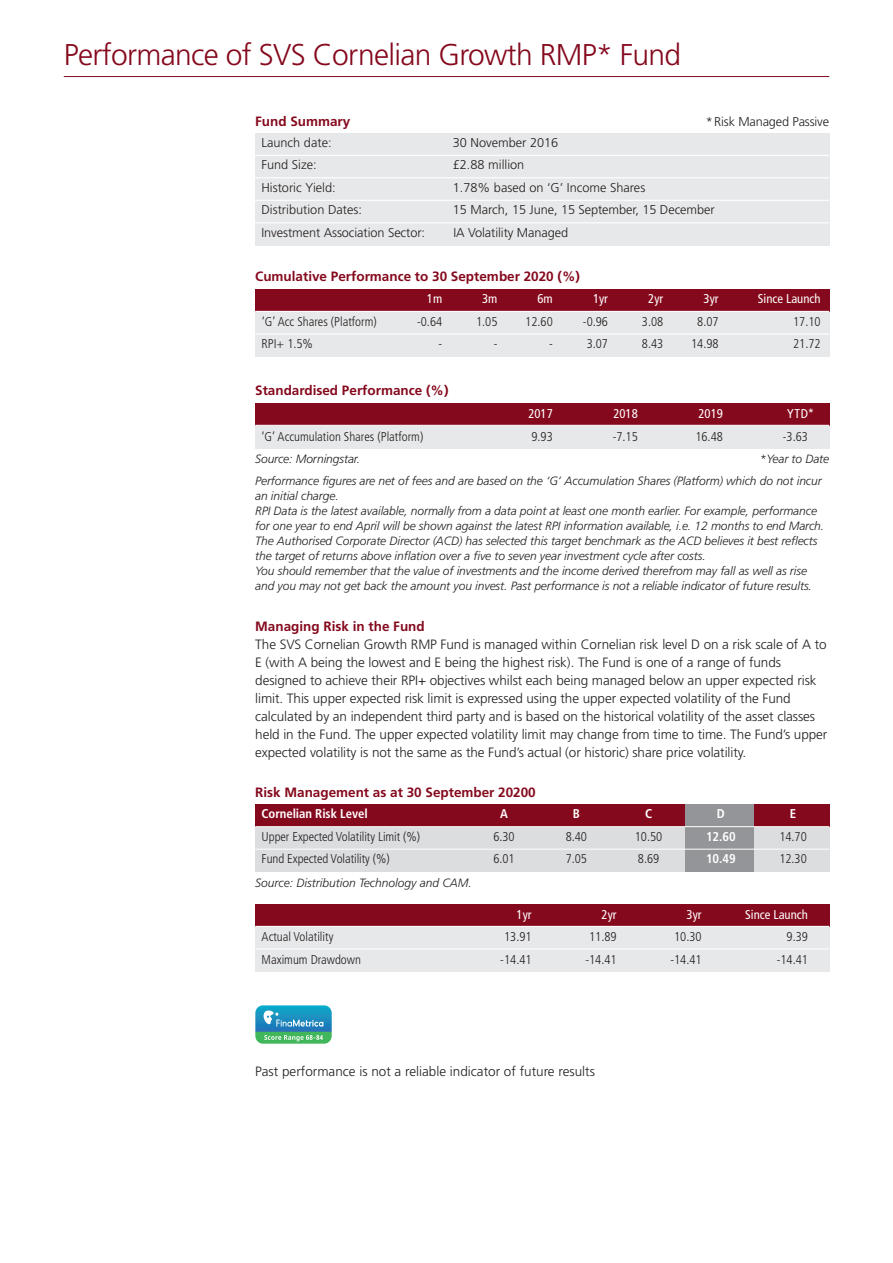
<style>
.page{position:relative;width:893px;height:1263px;background:#fff}
.page>*{position:absolute;margin:0;border:0;box-sizing:border-box;transform-origin:0 0}
.t1{font:300 30px "Frutiger";letter-spacing:-.02em;color:#85091d}
.t2{font:300 13.5px/18px "Frutiger";letter-spacing:-.005em;color:#231f20}
.t3{font:700 13.5px "Frutiger";color:#85091d}
.t4{font:300 condensed 12.75px "Frutiger";color:#231f20}
.t5{font:300 12.75px "Frutiger";letter-spacing:-.005em;color:#231f20}
.t6{font:condensed 12.75px "Frutiger";color:#fff}
.t7{font:700 condensed 12.75px "Frutiger";letter-spacing:-.005em;color:#fff}
.t8{font:italic 300 12px/15px "Frutiger";letter-spacing:-.005em;color:#231f20}
</style>
<div class="page">
<hr style="left:64px;top:76px;width:765px;height:1px;background:#85091d">
<div style="left:255px;top:133px;width:574px;height:112px;background:#e7e8e9"></div>
<hr style="left:255px;top:155px;width:574px;height:1px;background:#fff">
<hr style="left:255px;top:177px;width:574px;height:1px;background:#fff">
<hr style="left:255px;top:200px;width:574px;height:1px;background:#fff">
<hr style="left:255px;top:222px;width:574px;height:1px;background:#fff">
<div style="left:255px;top:827px;width:574px;height:45px;background:#dcdddf"></div>
<div style="left:255px;top:804px;width:574px;height:23px;background:#85091d"></div>
<div style="left:686px;top:804px;width:68px;height:68px;background:#939598"></div>
<hr style="left:255px;top:826px;width:574px;height:1px;background:#fff">
<hr style="left:255px;top:849px;width:574px;height:1px;background:#fff">
<img style="left:255px;top:1006px;width:77px;height:37px">
<div style="left:255px;top:426px;width:574px;height:22px;background:#e7e8e9"></div>
<div style="left:255px;top:403px;width:574px;height:22px;background:#85091d"></div>
<div style="left:255px;top:926px;width:574px;height:45px;background:#e7e8e9"></div>
<div style="left:255px;top:904px;width:574px;height:22px;background:#85091d"></div>
<hr style="left:255px;top:926px;width:574px;height:1px;background:#fff">
<hr style="left:255px;top:948px;width:574px;height:1px;background:#fff">
<div style="left:255px;top:311px;width:574px;height:45px;background:#e7e8e9"></div>
<div style="left:255px;top:289px;width:574px;height:22px;background:#85091d"></div>
<hr style="left:255px;top:311px;width:574px;height:1px;background:#fff">
<hr style="left:255px;top:333px;width:574px;height:1px;background:#fff">
<h1 class="t1" style="left:64px;top:43px;width:619px">Performance of SVS Cornelian Growth RMP* Fund</h1>
<p class="t3" style="left:255px;top:116px;width:97px">Fund Summary</p>
<p class="t5" style="left:706px;top:117px;width:125px">*Risk Managed Passive</p>
<p class="t5" style="left:261px;top:137px;width:72px">Launch date:</p>
<p class="t5" style="left:453px;top:137px;width:107px">30 November 2016</p>
<p class="t5" style="left:261px;top:160px;width:57px">Fund Size:</p>
<p class="t5" style="left:453px;top:160px;width:73px">£2.88 million</p>
<p class="t5" style="left:261px;top:182px;width:76px">Historic Yield:</p>
<p class="t5" style="left:453px;top:182px;width:194px">1.78% based on ‘G’ Income Shares</p>
<p class="t5" style="left:261px;top:205px;width:102px">Distribution Dates:</p>
<p class="t5" style="left:453px;top:205px;width:263px">15 March, 15 June, 15 September, 15 December</p>
<p class="t5" style="left:261px;top:227px;width:165px">Investment Association Sector:</p>
<p class="t5" style="left:453px;top:227px;width:116px">IA Volatility Managed</p>
<p class="t3" style="left:255px;top:271px;width:326px">Cumulative Performance to 30 September 2020 (%)</p>
<p class="t6" style="left:427px;top:294px;width:17px">1m</p>
<p class="t6" style="left:482px;top:294px;width:17px">3m</p>
<p class="t6" style="left:537px;top:294px;width:17px">6m</p>
<p class="t6" style="left:593px;top:294px;width:17px">1yr</p>
<p class="t6" style="left:648px;top:294px;width:17px">2yr</p>
<p class="t6" style="left:703px;top:294px;width:17px">3yr</p>
<p class="t6" style="left:758px;top:294px;width:64px">Since Launch</p>
<p class="t4" style="left:262px;top:316px;width:116px">‘G’ Acc Shares (Platform)</p>
<p class="t4" style="left:417px;top:316px;width:27px">-0.64</p>
<p class="t4" style="left:476px;top:316px;width:23px">1.05</p>
<p class="t4" style="left:525px;top:316px;width:29px">12.60</p>
<p class="t4" style="left:583px;top:316px;width:27px">-0.96</p>
<p class="t4" style="left:642px;top:316px;width:23px">3.08</p>
<p class="t4" style="left:697px;top:316px;width:23px">8.07</p>
<p class="t4" style="left:793px;top:316px;width:29px">17.10</p>
<p class="t4" style="left:261px;top:339px;width:53px">RPI+ 1.5%</p>
<p class="t4" style="left:438px;top:339px;width:5px">-</p>
<p class="t4" style="left:494px;top:339px;width:5px">-</p>
<p class="t4" style="left:549px;top:339px;width:5px">-</p>
<p class="t4" style="left:587px;top:339px;width:23px">3.07</p>
<p class="t4" style="left:642px;top:339px;width:23px">8.43</p>
<p class="t4" style="left:691px;top:339px;width:29px">14.98</p>
<p class="t4" style="left:793px;top:339px;width:29px">21.72</p>
<p class="t3" style="left:255px;top:385px;width:195px">Standardised Performance (%)</p>
<p class="t6" style="left:528px;top:408px;width:26px">2017</p>
<p class="t6" style="left:613px;top:408px;width:26px">2018</p>
<p class="t6" style="left:698px;top:408px;width:26px">2019</p>
<p class="t6" style="left:787px;top:408px;width:29px">YTD*</p>
<p class="t4" style="left:262px;top:431px;width:163px">‘G’ Accumulation Shares (Platform)</p>
<p class="t4" style="left:531px;top:431px;width:23px">9.93</p>
<p class="t4" style="left:613px;top:431px;width:27px">-7.15</p>
<p class="t4" style="left:695px;top:431px;width:29px">16.48</p>
<p class="t4" style="left:783px;top:431px;width:27px">-3.63</p>
<p class="t8" style="left:255px;top:452px;width:106px">Source: Morningstar.</p>
<p class="t8" style="left:255px;top:448px;width:576px;line-height:22.5px;text-indent:505px">*Year to Date<br>Performance figures are net of fees and are based on the ‘G’ Accumulation Shares (Platform) which do not incur</p>
<p class="t8" style="left:255px;top:490px;width:571px">an initial charge.<br>RPI Data is the latest available, normally from a data point at least one month earlier. For example, performance for one year to end April will be shown against the latest RPI information available, i.e. 12 months to end March.<br>The Authorised Corporate Director (ACD) has selected this target benchmark as the ACD believes it best reflects the target of returns above inflation over a five to seven year investment cycle after costs.<br>You should remember that the value of investments and the income derived therefrom may fall as well as rise and you may not get back the amount you invest. Past performance is not a reliable indicator of future results.</p>
<p class="t3" style="left:255px;top:620px;width:171px">Managing Risk in the Fund</p>
<p class="t2" style="left:255px;top:636px;width:574px">The SVS Cornelian Growth RMP Fund is managed within Cornelian risk level D on a risk scale of A to E (with A being the lowest and E being the highest risk). The Fund is one of a range of funds designed to achieve their RPI+ objectives whilst each being managed below an upper expected risk limit. This upper expected risk limit is expressed using the upper expected volatility of the Fund calculated by an independent third party and is based on the historical volatility of the asset classes held in the Fund. The upper expected volatility limit may change from time to time. The Fund’s upper expected volatility is not the same as the Fund’s actual (or historic) share price volatility.</p>
<p class="t3" style="left:255px;top:787px;width:282px">Risk Management as at 30 September 20200</p>
<p class="t7" style="left:262px;top:809px;width:108px">Cornelian Risk Level</p>
<p class="t7" style="left:500px;top:809px;width:9px">A</p>
<p class="t7" style="left:573px;top:809px;width:9px">B</p>
<p class="t7" style="left:645px;top:809px;width:9px">C</p>
<p class="t7" style="left:717px;top:809px;width:10px">D</p>
<p class="t7" style="left:790px;top:809px;width:8px">E</p>
<p class="t4" style="left:262px;top:831px;width:160px">Upper Expected Volatility Limit (%)</p>
<p class="t4" style="left:493px;top:831px;width:23px">6.30</p>
<p class="t4" style="left:566px;top:831px;width:23px">8.40</p>
<p class="t4" style="left:635px;top:831px;width:29px">10.50</p>
<p class="t7" style="left:706px;top:831px;width:31px">12.60</p>
<p class="t4" style="left:779px;top:831px;width:29px">14.70</p>
<p class="t4" style="left:262px;top:854px;width:130px">Fund Expected Volatility (%)</p>
<p class="t4" style="left:493px;top:854px;width:23px">6.01</p>
<p class="t4" style="left:566px;top:854px;width:23px">7.05</p>
<p class="t4" style="left:638px;top:854px;width:23px">8.69</p>
<p class="t7" style="left:706px;top:854px;width:31px">10.49</p>
<p class="t4" style="left:779px;top:854px;width:29px">12.30</p>
<p class="t8" style="left:255px;top:876px;width:218px">Source: Distribution Technology and CAM.</p>
<p class="t6" style="left:517px;top:909px;width:17px">1yr</p>
<p class="t6" style="left:602px;top:909px;width:17px">2yr</p>
<p class="t6" style="left:687px;top:909px;width:17px">3yr</p>
<p class="t6" style="left:745px;top:909px;width:64px">Since Launch</p>
<p class="t4" style="left:262px;top:931px;width:73px">Actual Volatility</p>
<p class="t4" style="left:504px;top:931px;width:29px">13.91</p>
<p class="t4" style="left:589px;top:931px;width:29px">11.89</p>
<p class="t4" style="left:674px;top:931px;width:29px">10.30</p>
<p class="t4" style="left:787px;top:931px;width:23px">9.39</p>
<p class="t4" style="left:262px;top:954px;width:101px">Maximum Drawdown</p>
<p class="t4" style="left:500px;top:954px;width:33px">-14.41</p>
<p class="t4" style="left:585px;top:954px;width:33px">-14.41</p>
<p class="t4" style="left:670px;top:954px;width:33px">-14.41</p>
<p class="t4" style="left:777px;top:954px;width:33px">-14.41</p>
<p class="t2" style="left:255px;top:1063px;width:341px">Past performance is not a reliable indicator of future results</p>
</div>
